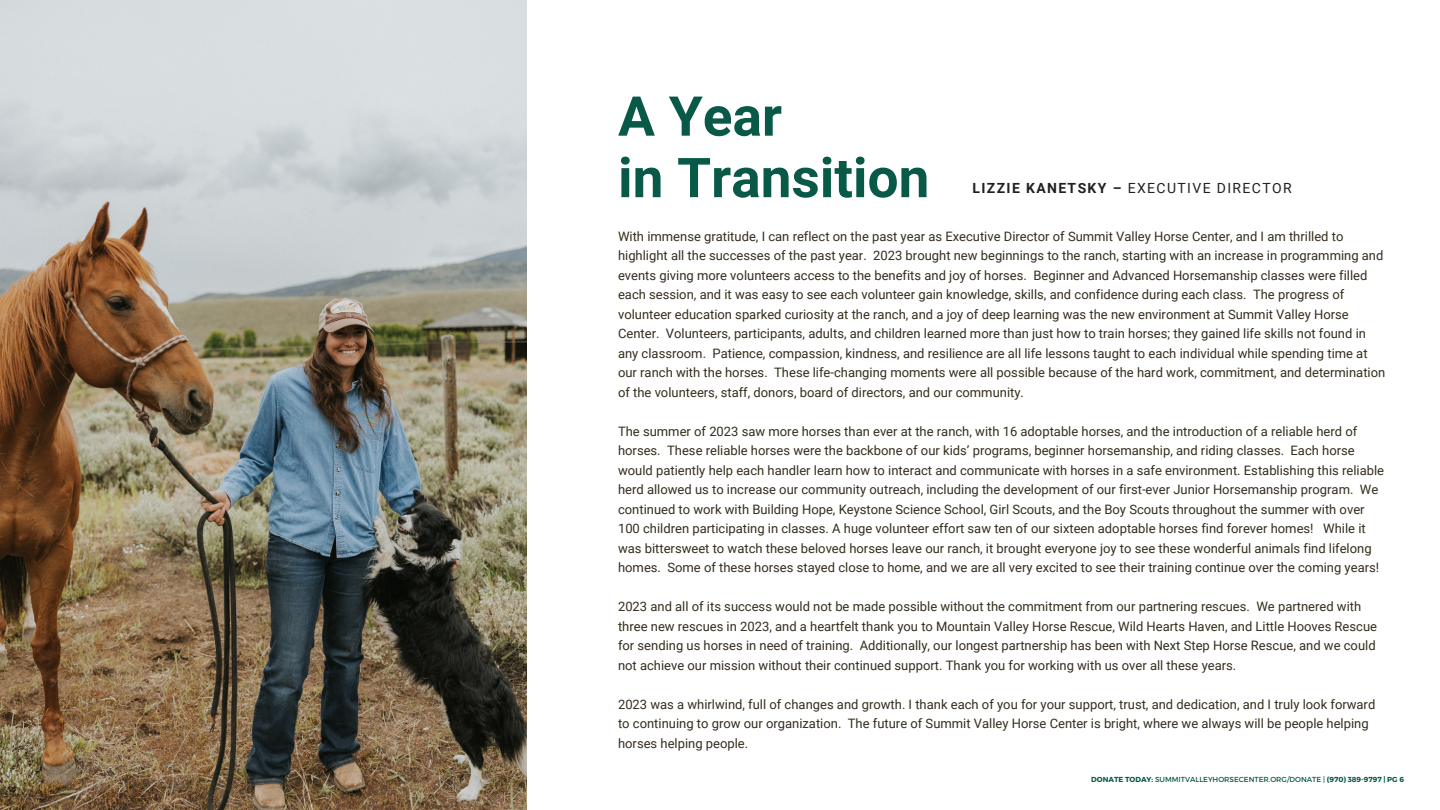
<style>
.page{position:relative;width:1440px;height:810px;background:#fff}
.page>*{position:absolute;margin:0;border:0;box-sizing:border-box;transform-origin:0 0}
.t1{font:700 55px/61.5px "Roboto";color:#085947}
.t2{font:14px "Roboto";letter-spacing:.1em;color:#231f20}
.t3{font:13px/19.5px "Roboto";color:#342d1d}
.t4{font:7.3px "Montserrat";color:#085947}
.s1{font-weight:700}
</style>
<div class="page">
<img style="left:0;top:0;width:526px;height:810px">
<h1 class="t1" style="left:618px;top:86px;width:313px">A Year<br>in Transition</h1>
<h2 class="t3" style="left:618px;top:227px;width:769px">With immense gratitude, I can reflect on the past year as Executive Director of Summit Valley Horse Center, and I am thrilled to highlight all the successes of the past year. 2023 brought new beginnings to the ranch, starting with an increase in programming and events giving more volunteers access to the benefits and joy of horses. Beginner and Advanced Horsemanship classes were filled each session, and it was easy to see each volunteer gain knowledge, skills, and confidence during each class. The progress of volunteer education sparked curiosity at the ranch, and a joy of deep learning was the new environment at Summit Valley Horse Center. Volunteers, participants, adults, and children learned more than just how to train horses; they gained life skills not found in any classroom. Patience, compassion, kindness, and resilience are all life lessons taught to each individual while spending time at our ranch with the horses. These life-changing moments were all possible because of the hard work, commitment, and determination of the volunteers, staff, donors, board of directors, and our community.</h2>
<h3 class="t3" style="left:618px;top:422px;width:768px">The summer of 2023 saw more horses than ever at the ranch, with 16 adoptable horses, and the introduction of a reliable herd of horses. These reliable horses were the backbone of our kids’ programs, beginner horsemanship, and riding classes. Each horse would patiently help each handler learn how to interact and communicate with horses in a safe environment. Establishing this reliable herd allowed us to increase our community outreach, including the development of our first-ever Junior Horsemanship program. We continued to work with Building Hope, Keystone Science School, Girl Scouts, and the Boy Scouts throughout the summer with over 100 children participating in classes. A huge volunteer effort saw ten of our sixteen adoptable horses find forever homes! While it was bittersweet to watch these beloved horses leave our ranch, it brought everyone joy to see these wonderful animals find lifelong homes. Some of these horses stayed close to home, and we are all very excited to see their training continue over the coming years!</h3>
<h3 class="t3" style="left:618px;top:597px;width:761px">2023 and all of its success would not be made possible without the commitment from our partnering rescues. We partnered with three new rescues in 2023, and a heartfelt thank you to Mountain Valley Horse Rescue, Wild Hearts Haven, and Little Hooves Rescue for sending us horses in need of training. Additionally, our longest partnership has been with Next Step Horse Rescue, and we could not achieve our mission without their continued support. Thank you for working with us over all these years.</h3>
<h3 class="t3" style="left:618px;top:695px;width:759px">2023 was a whirlwind, full of changes and growth. I thank each of you for your support, trust, and dedication, and I truly look forward to continuing to grow our organization. The future of Summit Valley Horse Center is bright, where we always will be people helping horses helping people.</h3>
<p class="t2" style="left:972px;top:180px;width:321px"><span class="s1">LIZZIE KANETSKY –</span> EXECUTIVE DIRECTOR</p>
<p class="t4" style="left:1091px;top:775px;width:314px"><span class="s1">DONATE TODAY:</span> SUMMITVALLEYHORSECENTER.ORG/DONATE | <span class="s1">(970) 389-9797 | PG 6</span></p>
</div>
